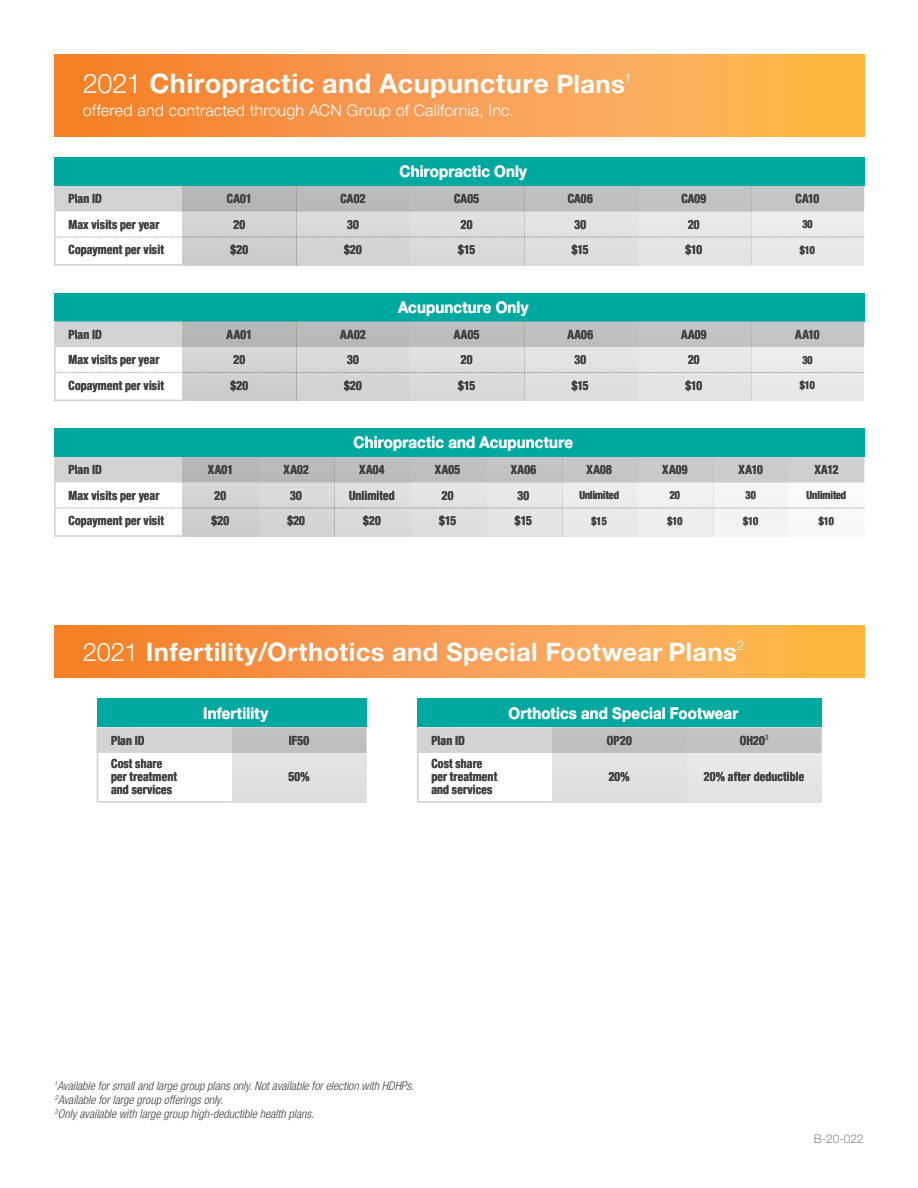
<style>
.page{position:relative;width:918px;height:1188px;background:#fff}
.page>*{position:absolute;margin:0;border:0;box-sizing:border-box;transform-origin:0 0}
.t1{font:700 27px "Helvetica Neue LT Std";letter-spacing:.015em;color:#fff}
.t2{font:700 25.5px "Helvetica Neue LT Std";letter-spacing:.015em;color:#fff}
.t3{font:700 16.05px "Helvetica Neue LT Std";letter-spacing:.01em;color:#fff;scale:.93 1}
.t4{font:300 16.05px "Helvetica Neue LT Std";letter-spacing:.01em;color:#fff}
.t5{font:700 condensed 12.75px/12.9px "Helvetica Neue LT Std";letter-spacing:.015em;color:#414142;scale:.93 1}
.t6{font:italic 300 condensed 12px/14.4px "Helvetica Neue LT Std";color:#414142}
.t7{font:300 12px "Helvetica Neue LT Std";color:#808285}
.t8{font:700 condensed 11.25px "Helvetica Neue LT Std";color:#414142;scale:.93 1}
.s1{font-weight:300}
.s2{font-size:25.5px}
</style>
<div class="page">
<svg style="left:54px;top:54px;width:810px;height:82px;background:#f89d48"></svg>
<svg style="left:54px;top:625px;width:810px;height:53px;background:#f89d48"></svg>
<div style="left:54px;top:157px;width:810px;height:29px;background:#00a9a0"></div>
<div style="left:54px;top:293px;width:810px;height:28px;background:#00a9a0"></div>
<div style="left:54px;top:428px;width:810px;height:29px;background:#00a9a0"></div>
<svg style="left:54px;top:184px;width:811px;height:82px;background:#d1d6d6"></svg>
<svg style="left:54px;top:320px;width:811px;height:81px;background:#d2d6d7"></svg>
<svg style="left:54px;top:455px;width:811px;height:82px"></svg>
<div style="left:97px;top:698px;width:269px;height:29px;background:#00a9a0"></div>
<div style="left:417px;top:698px;width:405px;height:29px;background:#00a9a0"></div>
<svg style="left:96px;top:727px;width:270px;height:76px"></svg>
<svg style="left:417px;top:727px;width:405px;height:76px"></svg>
<h2 class="t1" style="left:83px;top:67px;width:550px"><span class="s1">2021</span> Chiropractic and Acupuncture <span class="s2">Plans</span><sup>1</sup></h2>
<p class="t4" style="left:83px;top:100px;width:432px">offered and contracted through ACN Group of California, Inc.</p>
<p class="t3" style="left:399px;top:162px;width:139px">Chiropractic Only</p>
<p class="t5" style="left:68px;top:192px;width:38px">Plan ID</p>
<p class="t5" style="left:227px;top:192px;width:28px">CA01</p>
<p class="t5" style="left:341px;top:192px;width:28px">CA02</p>
<p class="t5" style="left:454px;top:192px;width:28px">CA05</p>
<p class="t5" style="left:568px;top:192px;width:28px">CA06</p>
<p class="t5" style="left:681px;top:192px;width:28px">CA09</p>
<p class="t5" style="left:796px;top:192px;width:27px">CA10</p>
<p class="t5" style="left:68px;top:218px;width:99px">Max visits per year</p>
<p class="t5" style="left:234px;top:218px;width:14px">20</p>
<p class="t5" style="left:347px;top:218px;width:14px">30</p>
<p class="t5" style="left:461px;top:218px;width:14px">20</p>
<p class="t5" style="left:574px;top:218px;width:14px">30</p>
<p class="t5" style="left:688px;top:218px;width:14px">20</p>
<p class="t8" style="left:802px;top:218px;width:12px">30</p>
<p class="t5" style="left:68px;top:243px;width:104px">Copayment per visit</p>
<p class="t5" style="left:231px;top:243px;width:20px">$20</p>
<p class="t5" style="left:344px;top:243px;width:20px">$20</p>
<p class="t5" style="left:458px;top:243px;width:20px">$15</p>
<p class="t5" style="left:572px;top:243px;width:20px">$15</p>
<p class="t5" style="left:685px;top:243px;width:20px">$10</p>
<p class="t8" style="left:800px;top:243px;width:18px">$10</p>
<p class="t3" style="left:398px;top:297px;width:142px">Acupuncture Only</p>
<p class="t5" style="left:68px;top:328px;width:38px">Plan ID</p>
<p class="t5" style="left:227px;top:328px;width:29px">AA01</p>
<p class="t5" style="left:340px;top:328px;width:29px">AA02</p>
<p class="t5" style="left:454px;top:328px;width:29px">AA05</p>
<p class="t5" style="left:567px;top:328px;width:29px">AA06</p>
<p class="t5" style="left:681px;top:328px;width:29px">AA09</p>
<p class="t5" style="left:795px;top:328px;width:28px">AA10</p>
<p class="t5" style="left:68px;top:353px;width:99px">Max visits per year</p>
<p class="t5" style="left:234px;top:353px;width:14px">20</p>
<p class="t5" style="left:347px;top:353px;width:14px">30</p>
<p class="t5" style="left:461px;top:353px;width:14px">20</p>
<p class="t5" style="left:574px;top:353px;width:14px">30</p>
<p class="t5" style="left:688px;top:353px;width:14px">20</p>
<p class="t8" style="left:802px;top:353px;width:12px">30</p>
<p class="t5" style="left:68px;top:379px;width:104px">Copayment per visit</p>
<p class="t5" style="left:231px;top:379px;width:20px">$20</p>
<p class="t5" style="left:344px;top:379px;width:20px">$20</p>
<p class="t5" style="left:458px;top:379px;width:20px">$15</p>
<p class="t5" style="left:572px;top:379px;width:20px">$15</p>
<p class="t5" style="left:685px;top:379px;width:20px">$10</p>
<p class="t8" style="left:800px;top:378px;width:18px">$10</p>
<p class="t3" style="left:354px;top:433px;width:238px">Chiropractic and Acupuncture</p>
<p class="t5" style="left:68px;top:463px;width:38px">Plan ID</p>
<p class="t5" style="left:208px;top:463px;width:29px">XA01</p>
<p class="t5" style="left:283px;top:463px;width:29px">XA02</p>
<p class="t5" style="left:359px;top:463px;width:29px">XA04</p>
<p class="t5" style="left:435px;top:463px;width:29px">XA05</p>
<p class="t5" style="left:511px;top:463px;width:29px">XA06</p>
<p class="t5" style="left:586px;top:463px;width:29px">XA08</p>
<p class="t5" style="left:662px;top:463px;width:29px">XA09</p>
<p class="t5" style="left:739px;top:463px;width:27px">XA10</p>
<p class="t5" style="left:814px;top:463px;width:27px">XA12</p>
<p class="t5" style="left:68px;top:489px;width:99px">Max visits per year</p>
<p class="t5" style="left:215px;top:489px;width:14px">20</p>
<p class="t5" style="left:290px;top:489px;width:14px">30</p>
<p class="t5" style="left:349px;top:489px;width:51px">Unlimited</p>
<p class="t5" style="left:442px;top:489px;width:14px">20</p>
<p class="t5" style="left:518px;top:489px;width:14px">30</p>
<p class="t8" style="left:579px;top:488px;width:44px">Unlimited</p>
<p class="t8" style="left:670px;top:488px;width:12px">20</p>
<p class="t8" style="left:746px;top:488px;width:12px">30</p>
<p class="t8" style="left:807px;top:488px;width:44px">Unlimited</p>
<p class="t5" style="left:68px;top:514px;width:104px">Copayment per visit</p>
<p class="t5" style="left:212px;top:514px;width:20px">$20</p>
<p class="t5" style="left:287px;top:514px;width:20px">$20</p>
<p class="t5" style="left:363px;top:514px;width:20px">$20</p>
<p class="t5" style="left:439px;top:514px;width:20px">$15</p>
<p class="t5" style="left:515px;top:514px;width:20px">$15</p>
<p class="t8" style="left:592px;top:514px;width:18px">$15</p>
<p class="t8" style="left:667px;top:514px;width:18px">$10</p>
<p class="t8" style="left:743px;top:514px;width:18px">$10</p>
<p class="t8" style="left:819px;top:514px;width:18px">$10</p>
<h2 class="t2" style="left:83px;top:636px;width:663px"><span class="s1">2021</span> Infertility/Orthotics and Special Footwear Plans<sup>2</sup></h2>
<p class="t3" style="left:203px;top:703px;width:71px">Infertility</p>
<p class="t3" style="left:509px;top:703px;width:248px">Orthotics and Special Footwear</p>
<p class="t5" style="left:111px;top:734px;width:38px">Plan ID</p>
<p class="t5" style="left:289px;top:734px;width:24px">IF50</p>
<p class="t5" style="left:111px;top:757px;width:72px">Cost share per treatment and services</p>
<p class="t5" style="left:288px;top:770px;width:24px">50%</p>
<p class="t5" style="left:431px;top:734px;width:38px">Plan ID</p>
<p class="t5" style="left:607px;top:734px;width:28px">OP20</p>
<p class="t5" style="left:740px;top:734px;width:32px">OH20<sup>3</sup></p>
<p class="t5" style="left:431px;top:757px;width:72px">Cost share per treatment and services</p>
<p class="t5" style="left:609px;top:770px;width:24px">20%</p>
<p class="t5" style="left:704px;top:770px;width:109px">20% after deductible</p>
<p class="t6" style="left:54px;top:1079px;width:362px"><sup>1</sup>Available for small and large group plans only. Not available for election with HDHPs.<br><sup>2</sup>Available for large group offerings only.<br><sup>3</sup>Only available with large group high-deductible health plans.</p>
<p class="t7" style="left:814px;top:1131px;width:52px">B-20-022</p>
</div>
